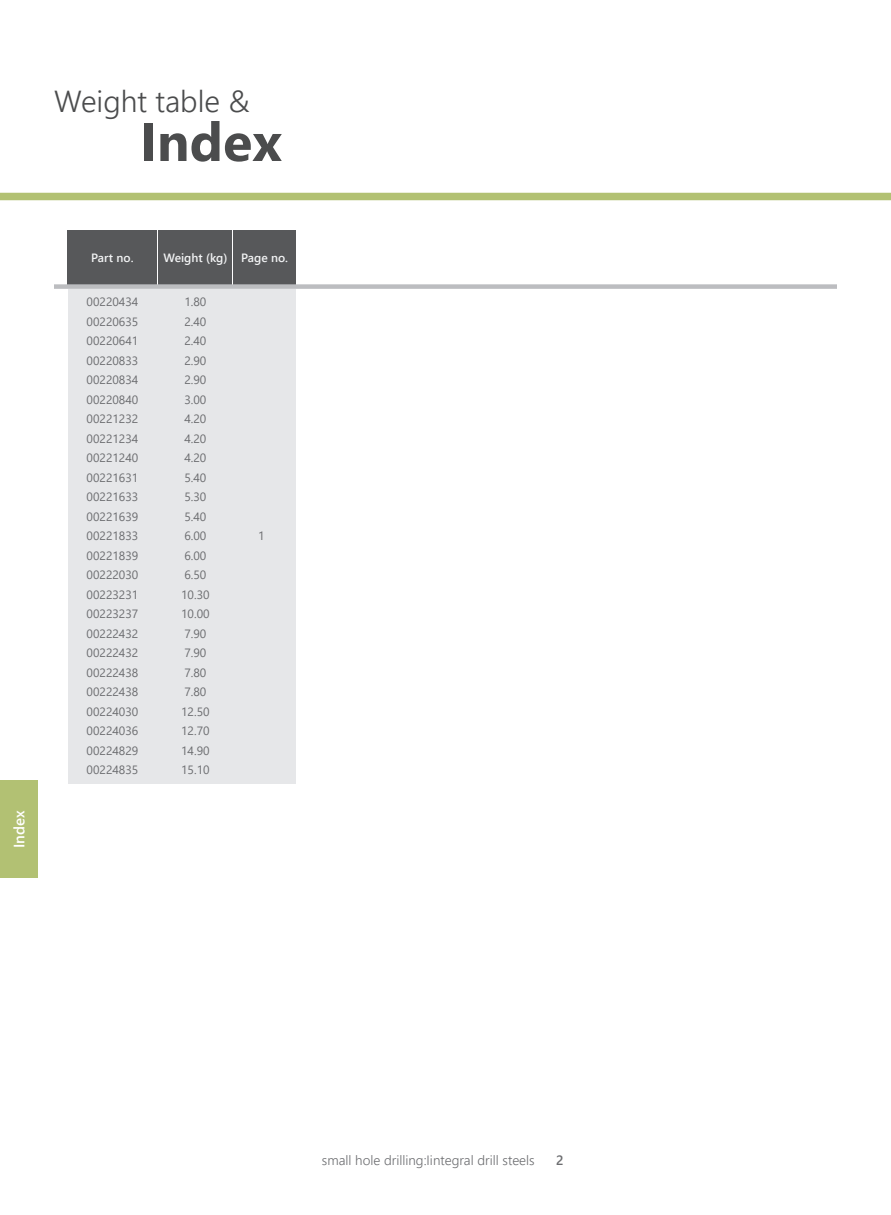
<style>
.page{position:relative;width:891px;height:1215px;background:#fff}
.page>*{position:absolute;margin:0;border:0;box-sizing:border-box;transform-origin:0 0}
.t1{font:700 54px "Segoe UI";color:#4b4c4d}
.t2{font:300 30.3px "Segoe UI";color:#4b4c4d}
.t3{font:600 15px "Segoe UI";color:#fff}
.t4{font:300 13.5px "Segoe UI";color:#6c6d70}
.t5{font:600 13.5px "Segoe UI";color:#6c6d70}
.t6{font:12px/19.5px "Segoe UI";color:#6c6d70}
.t7{font:600 12px "Segoe UI";color:#f2f3f4}
</style>
<div class="page">
<div style="left:0;top:193px;width:891px;height:7px;background:#b2c173"></div>
<div style="left:234px;top:230px;width:62px;height:54px;background:#57585a"></div>
<div style="left:159px;top:230px;width:73px;height:54px;background:#57585a"></div>
<div style="left:68px;top:230px;width:89px;height:54px;background:#57585a"></div>
<div style="left:68px;top:290px;width:228px;height:494px;background:#e6e7e9"></div>
<div style="left:54px;top:284px;width:783px;height:5px;background:#bcbdc0"></div>
<div style="left:0;top:781px;width:38px;height:97px;background:#b2c173"></div>
<h2 class="t2" style="left:54px;top:77px;width:197px">Weight table &amp;</h2>
<h1 class="t1" style="left:140px;top:98px;width:144px">Index</h1>
<p class="t3" style="left:7px;top:848px;width:39px;rotate:-90deg">Index</p>
<p class="t7" style="left:91px;top:248px;width:44px">Part no.</p>
<p class="t7" style="left:163px;top:248px;width:126px">Weight (kg) Page no.</p>
<p class="t6" style="left:181px;top:292px;width:30px">1.80<br>2.40<br>2.40<br>2.90<br>2.90<br>3.00<br>4.20<br>4.20<br>4.20<br>5.40<br>5.30<br>5.40<br>6.00<br>6.00<br>6.50<br>10.30<br>10.00<br>7.90<br>7.90<br>7.80<br>7.80<br>12.50<br>12.70<br>14.90<br>15.10</p>
<p class="t6" style="left:87px;top:292px;width:53px;text-align:justify">00220434<br>00220635<br>00220641<br>00220833<br>00220834<br>00220840<br>00221232<br>00221234<br>00221240<br>00221631<br>00221633<br>00221639<br>00221833<br>00221839<br>00222030<br>00223231<br>00223237<br>00222432<br>00222432<br>00222438<br>00222438<br>00224030<br>00224036<br>00224829<br>00224835</p>
<p class="t6" style="left:258px;top:526px;width:8px">1</p>
<p class="t4" style="left:322px;top:1149px;width:214px">small hole drilling:Iintegral drill steels</p>
<p class="t5" style="left:556px;top:1149px;width:9px">2</p>
</div>
